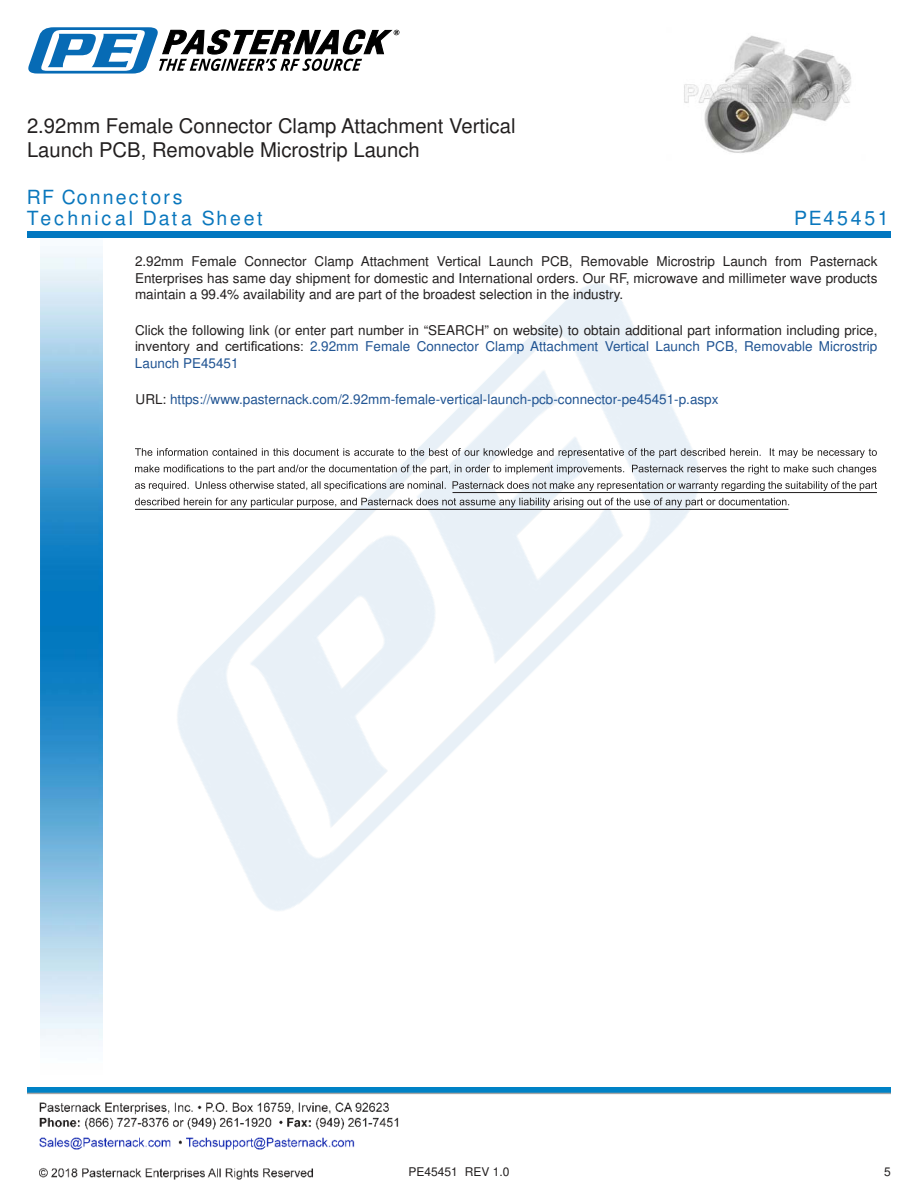
<style>
.page{position:relative;width:918px;height:1188px;background:#fff}
.page>*{position:absolute;margin:0;border:0;box-sizing:border-box;transform-origin:0 0}
.t1{font:20.25px/24.3px "Arial";color:#221f1f}
.t2{font:900 19.5px/20.4px "Arial";letter-spacing:.14em;color:#0a77bd}
.t3{font:13.5px/16.2px "Arial";color:#221f1f;text-align:justify}
.t4{font:13.5px "Arial";color:#1f5392}
.t5{font:12px "Arial";color:#221f1f}
.s1{color:#1f5392}
.s2{color:#221f1f}
</style>
<div class="page">
<img style="left:39px;top:1102px;width:360px;height:78px">
<img style="left:102px;top:246px;width:719px;height:724px">
<img style="left:40px;top:237px;width:62px;height:804px">
<img style="left:27px;top:1088px;width:864px;height:7px">
<svg style="left:28px;top:27px;width:371px;height:47px"></svg>
<div style="left:27px;top:231px;width:864px;height:6px;background:#0177c0"></div>
<img style="left:684px;top:35px;width:167px;height:118px">
<svg style="left:135px;top:448px;width:742px;height:10px"></svg>
<svg style="left:135px;top:465px;width:741px;height:9px"></svg>
<svg style="left:135px;top:481px;width:742px;height:10px"></svg>
<svg style="left:135px;top:498px;width:654px;height:9px"></svg>
<hr style="left:453px;top:492px;width:424px;height:1px;background:#221f1f">
<hr style="left:135px;top:509px;width:653px;height:1px;background:#221f1f">
<h1 class="t1" style="left:27px;top:115px;width:490px">2.92mm Female Connector Clamp Attachment Vertical<br>Launch PCB, Removable Microstrip Launch</h1>
<h2 class="t2" style="left:27px;top:187px;width:237px">RF Connectors<br>Technical Data Sheet</h2>
<h2 class="t2" style="left:794px;top:208px;width:96px">PE45451</h2>
<p class="t3" style="left:135px;top:255px;width:744px">2.92mm Female Connector Clamp Attachment Vertical Launch PCB, Removable Microstrip Launch from Pasternack Enterprises has same day shipment for domestic and International orders. Our RF, microwave and millimeter wave products maintain a 99.4% availability and are part of the broadest selection in the industry.</p>
<p class="t3" style="left:135px;top:324px;width:744px">Click the following link (or enter part number in “SEARCH” on website) to obtain additional part information including price, inventory and certi昀椀cations: <span class="s1">2.92mm Female Connector Clamp Attachment Vertical Launch PCB, Removable Microstrip Launch PE45451</span></p>
<p class="t4" style="left:136px;top:394px;width:584px"><span class="s2">URL:</span> https://www.pasternack.com/2.92mm-female-vertical-launch-pcb-connector-pe45451-p.aspx</p>
<p class="t5" style="left:409px;top:1167px;width:102px">PE45451 REV 1.0</p>
<p class="t5" style="left:884px;top:1167px;width:8px">5</p>
</div>
